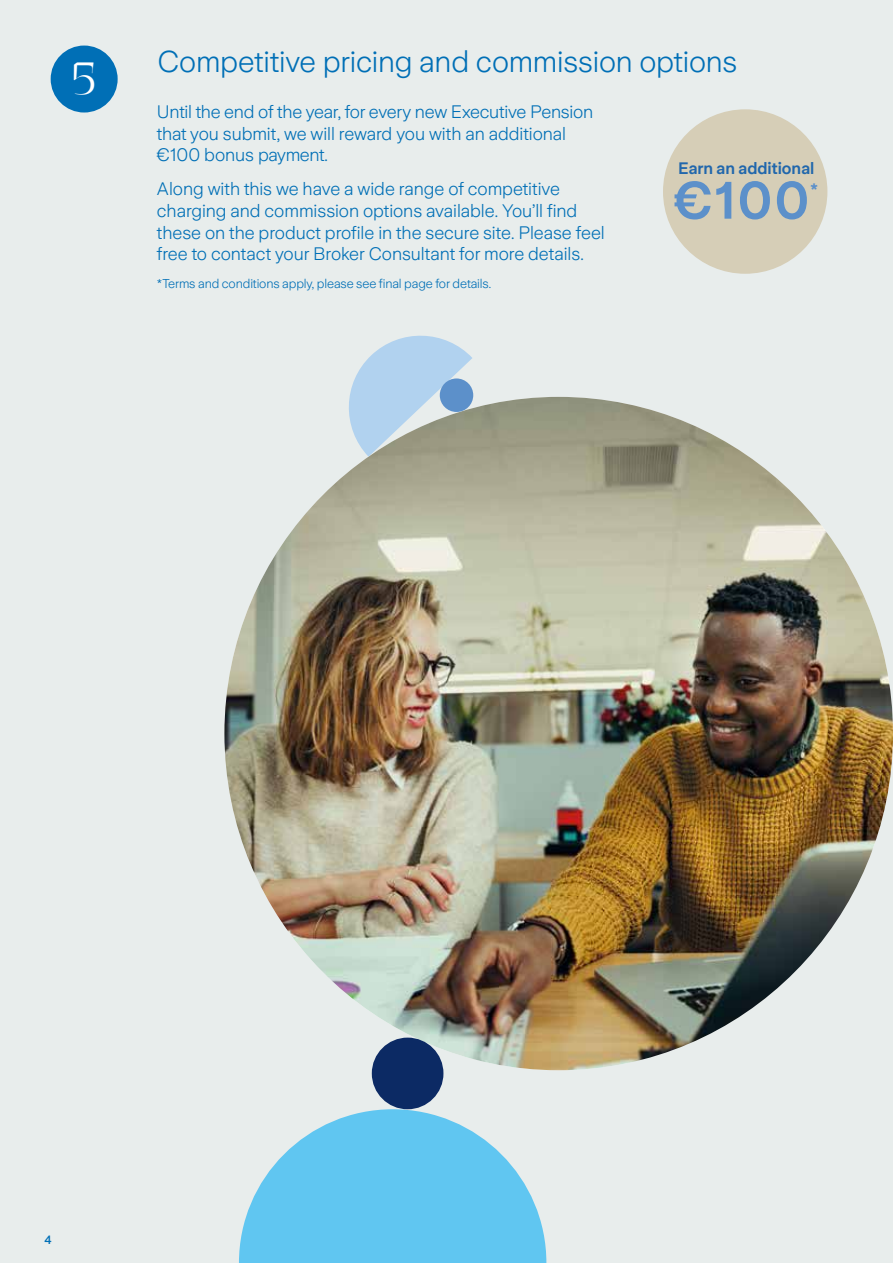
<style>
.page{position:relative;width:893px;height:1263px;background:#e8edec}
.page>*{position:absolute;margin:0;border:0;box-sizing:border-box;transform-origin:0 0}
.t1{font:600 52.2px "Zurich Sans";color:#5c90ca}
.t2{font:44.85px "Ogg";color:#fff}
.t3{font:300 30px "Zurich Sans";letter-spacing:-.005em;color:#006fb6}
.t4{font:600 19.5px "Zurich Sans";color:#5c90ca}
.t5{font:300 18px/21.6px "Zurich Sans";letter-spacing:-.005em;color:#006fb6}
.t6{font:600 16.5px "Zurich Sans";color:#2167ac}
.t7{font:300 12.75px "Zurich Sans";letter-spacing:-.01em;color:#006fb6}
.t8{font:500 12px "Zurich Sans";color:#006fb6}
</style>
<div class="page">
<div style="left:51px;top:46px;width:67px;height:67px;background:#006fb6;border-radius:50%"></div>
<img style="left:224px;top:397px;width:669px;height:673px">
<svg style="left:239px;top:1109px;width:307px;height:154px;fill:#60c6f1"></svg>
<div style="left:372px;top:1037px;width:71px;height:72px;background:#0c2a64;border-radius:50%"></div>
<svg style="left:341px;top:335px;width:131px;height:122px"></svg>
<div style="left:440px;top:378px;width:33px;height:34px;background:#5c90ca;border-radius:50%"></div>
<div style="left:663px;top:109px;width:164px;height:165px;background:#d6ceb7;border-radius:50%"></div>
<h2 class="t2" style="left:72px;top:49px;width:27px">5</h2>
<h3 class="t3" style="left:157px;top:46px;width:582px">Competitive pricing and commission options</h3>
<p class="t5" style="left:157px;top:101px;width:438px">Until the end of the year, for every new Executive Pension that you submit, we will reward you with an additional €100 bonus payment.</p>
<p class="t5" style="left:157px;top:179px;width:449px">Along with this we have a wide range of competitive charging and commission options available. You’ll find these on the product profile in the secure site. Please feel free to contact your Broker Consultant for more details.</p>
<p class="t7" style="left:157px;top:277px;width:336px">*Terms and conditions apply, please see final page for details.</p>
<p class="t6" style="left:678px;top:159px;width:138px">Earn an additional</p>
<h1 class="t1" style="left:674px;top:172px;width:137px">€100</h1>
<p class="t4" style="left:810px;top:180px;width:10px">*</p>
<p class="t8" style="left:45px;top:1233px;width:9px">4</p>
</div>
